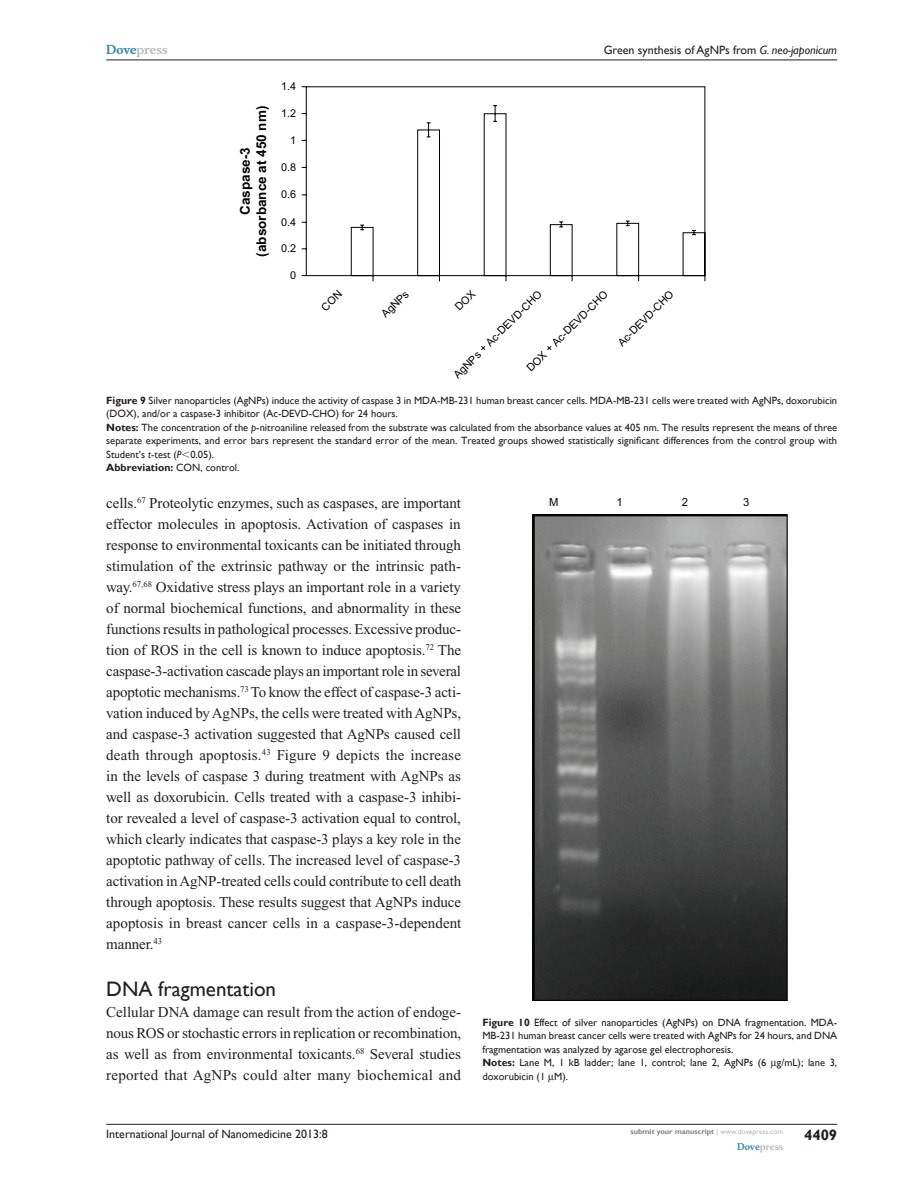
<style>
.page{position:relative;width:918px;height:1188px;background:#fff}
.page>*{position:absolute;margin:0;border:0;box-sizing:border-box;transform-origin:0 0}
.t1{font:21px "Gill Sans";color:#231f20}
.TxF{font:15px/21px "Times New Roman";color:#231f20;text-align:justify}
.t2{font:700 15px "Gill Sans";color:#231f20}
.t3{font:700 13.5px/16.2px "Arial";color:#000;text-align:center}
.t4{font:12px "Gill Sans";color:#231f20}
.t5{font:700 12px "Musee";color:#b8b9bc}
.t6{font:11.25px "Arial";color:#040503}
.t7{font:10.8px "Arial";color:#000}
.FigSNRI{font:10.5px/13.5px "Gill Sans";color:#231f20;text-align:justify}
.FC{font:10.5px/13.5px "Gill Sans";color:#231f20}
.TSNRI{font:700 10.5px "Gill Sans";color:#231f20}
.t8{font:700 9px "Musee";color:#b8b9bc}
.t9{font:700 7.5px "Gill Sans";color:#808285}
.s1{color:#3485ae}
.s2{font-style:italic}
.s3{font-weight:700}
.s4{font-family:"Mathematical Pi One"}
.s5{font-weight:400}
.s6{font-weight:400;color:#b8b9bc}
</style>
<div class="page">
<hr style="left:106px;top:1124px;width:731px;height:1px;background:#231f20">
<hr style="left:106px;top:60px;width:731px;height:1px;background:#231f20">
<svg style="left:301px;top:86px;width:405px;height:196px"></svg>
<img style="left:532px;top:514px;width:256px;height:486px">
<p class="t5" style="left:106px;top:43px;width:63px"><span class="s1">Dove</span>press</p>
<p class="t3" style="left:237px;top:257px;width:152px;rotate:-90deg">Caspase-3 (absorbance at 450 nm)</p>
<p class="t7" style="left:281px;top:80px;width:17px">1.4</p>
<p class="t7" style="left:281px;top:107px;width:17px">1.2</p>
<p class="t7" style="left:290px;top:134px;width:8px">1</p>
<p class="t7" style="left:281px;top:161px;width:17px">0.8</p>
<p class="t7" style="left:281px;top:188px;width:17px">0.6</p>
<p class="t7" style="left:281px;top:216px;width:17px">0.4</p>
<p class="t7" style="left:281px;top:242px;width:17px">0.2</p>
<p class="t7" style="left:290px;top:269px;width:8px">0</p>
<p class="t4" style="left:604px;top:43px;width:235px">Green synthesis of AgNPs from <span class="s2">G. neo-japonicum</span></p>
<p class="t7" style="left:524px;top:365px;width:111px;rotate:-45deg">DOX + Ac-DEVD-CHO</p>
<p class="t7" style="left:615px;top:340px;width:75px;rotate:-45deg">Ac-DEVD-CHO</p>
<p class="t7" style="left:379px;top:311px;width:35px;rotate:-45deg">AgNPs</p>
<p class="t7" style="left:451px;top:372px;width:121px;rotate:-45deg">AgNPs + Ac-DEVD-CHO</p>
<p class="FC" style="left:106px;top:394px;width:732px"><span class="s3">Figure 9</span> Silver nanoparticles (AgNPs) induce the activity of caspase 3 in MDA-MB-231 human breast cancer cells. MDA-MB-231 cells were treated with AgNPs, doxorubicin (DOX), and/or a caspase-3 inhibitor (Ac-DEVD-CH O) for 24 hours.</p>
<p class="FigSNRI" style="left:106px;top:421px;width:732px"><span class="s3">Notes:</span> The concentration of the <span class="s2">p</span>-nitroaniline released from the substrate was calculated from the absorbance values at 405 nm. The results represent the means of three separate experiments, and error bars represent the standard error of the mean. Treated groups showed statistically significant differences from the control group with Student’s <span class="s2">t</span>-test (<span class="s2">P</span><span class="s4">,</span>0.05).</p>
<p class="TSNRI" style="left:106px;top:461px;width:135px">Abbreviation: <span class="s5">CON, control.</span></p>
<p class="t6" style="left:549px;top:495px;width:11px">M</p>
<p class="t6" style="left:617px;top:495px;width:8px">1</p>
<p class="t6" style="left:682px;top:495px;width:8px">2</p>
<p class="t6" style="left:743px;top:495px;width:8px">3</p>
<p class="TxF" style="left:106px;top:493px;width:357px">cells.<sup>67</sup> Proteolytic enzymes, such as caspases, are important effector molecules in apoptosis. Activation of caspases in response to environmental toxicants can be initiated through stimulation of the extrinsic pathway or the intrinsic path&shy;way.<sup>67,68</sup> Oxidative stress plays an important role in a variety of normal biochemical functions, and abnormality in these functions results in pathological processes. Excessive produc&shy;tion of ROS in the cell is known to induce apoptosis.<sup>72</sup> The caspase-3-activation cascade plays an important role in several apoptotic mechanisms.<sup>73</sup> To know the effect of caspase-3 acti&shy;vation induced by AgNPs, the cells were treated with AgNPs, and caspase-3 activation suggested that AgNPs caused cell death through apoptosis.<sup>43</sup> Figure 9 depicts the increase in the levels of caspase 3 during treatment with AgNPs as well as doxorubicin. Cells treated with a caspase-3 inhibi&shy;tor revealed a level of caspase-3 activation equal to control, which clearly indicates that caspase-3 plays a key role in the apoptotic pathway of cells. The increased level of caspase-3 activation in AgNP-treated cells could contribute to cell death through apoptosis. These results suggest that AgNPs induce apoptosis in breast cancer cells in a caspase-3-dependent manner.<sup>43</sup></p>
<h2 class="t1" style="left:106px;top:976px;width:171px">DNA fragmentation</h2>
<p class="TxF" style="left:106px;top:1001px;width:357px">Cellular DNA damage can result from the action of endoge&shy;nous ROS or stochastic errors in replication or recombination, as well as from environmental toxicants.<sup>68</sup> Several studies reported that AgNPs could alter many biochemical and</p>
<p class="FC" style="left:482px;top:1015px;width:356px;text-align:justify"><span class="s3">Figure 10</span> Effect of silver nanoparticles (AgNPs) on DNA fragmentation. MDA-MB-231 human breast cancer cells were treated with AgNPs for 24 hours, and DNA fragmentation was analyzed by agarose gel electrophoresis.</p>
<p class="FigSNRI" style="left:482px;top:1056px;width:356px"><span class="s3">Notes:</span> Lane M, 1 kB ladder; lane 1, control; lane 2, AgNPs (6 g/mL); lane 3, doxorubicin (1 M).</p>
<p class="t4" style="left:106px;top:1127px;width:223px">International Journal of Nanomedicine 2013:8</p>
<p class="t9" style="left:631px;top:1127px;width:154px">submit your manuscript <span class="s6">| www.dovepress.com</span></p>
<p class="t8" style="left:737px;top:1141px;width:48px"><span class="s1">Dove</span>press</p>
<p class="t2" style="left:804px;top:1126px;width:35px">4409</p>
</div>
